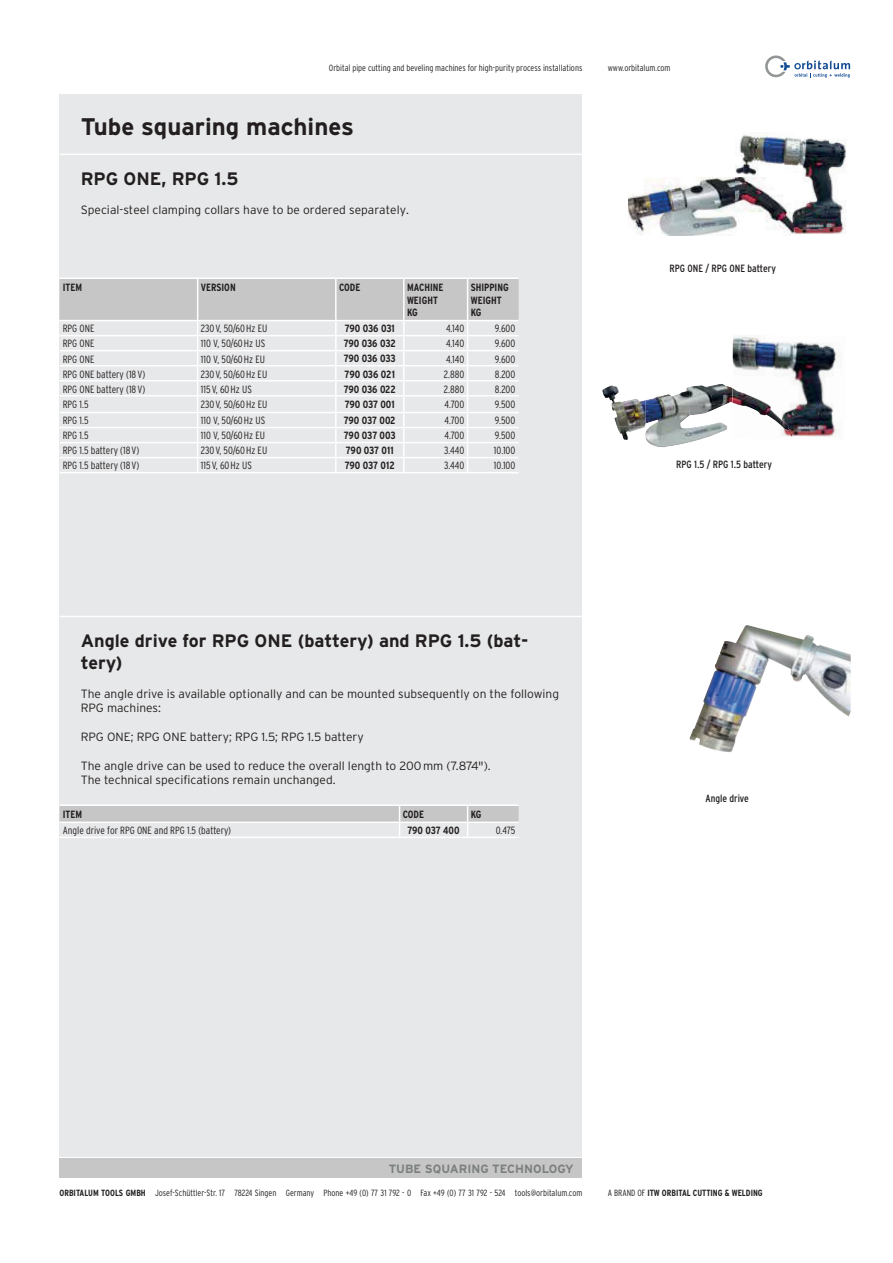
<style>
.page{position:relative;width:893px;height:1263px;background:#fff}
.page>*{position:absolute;margin:0;border:0;box-sizing:border-box;transform-origin:0 0}
.t1{font:700 24px "Interstate";color:#231f20}
.t2{font:700 18px/21.6px "Interstate";color:#231f20}
.t3{font:300 12px/14.4px "Interstate";color:#231f20}
.t4{font:700 12px "Interstate";color:#7c7f80}
.t5{font:300 condensed 10.5px "Interstate";color:#231f20}
.t6{font:700 condensed 10.5px/12.6px "Interstate";color:#231f20}
.t7{font:condensed 10.5px "Interstate";color:#231f20}
.t8{font:700 condensed 10.5px "Interstate";letter-spacing:-.02em;color:#231f20}
.t9{font:300 condensed 9px "Interstate";color:#231f20}
.t10{font:700 condensed 9px "Interstate";color:#231f20}
.s1{font-weight:700}
.s2{font-weight:300}
</style>
<div class="page">
<svg style="left:765px;top:56px;width:85px;height:22px"></svg>
<div style="left:60px;top:94px;width:522px;height:1062px;background:#e7e8e9"></div>
<div style="left:60px;top:1158px;width:522px;height:20px;background:#c6c6c6"></div>
<hr style="left:60px;top:154px;width:522px;height:1px;background:#fff">
<hr style="left:60px;top:616px;width:522px;height:1px;background:#fff">
<svg style="left:60px;top:278px;width:459px;height:194px"></svg>
<hr style="left:404px;top:457px;width:115px;height:1px;background:#fff">
<hr style="left:59px;top:472px;width:345px;height:1px;background:#fff">
<hr style="left:404px;top:472px;width:115px;height:1px;background:#fff">
<hr style="left:60px;top:804px;width:408px;height:2px;background:#fff">
<hr style="left:468px;top:804px;width:51px;height:2px;background:#fff">
<svg style="left:60px;top:805px;width:459px;height:32px"></svg>
<hr style="left:60px;top:837px;width:459px;height:1px;background:#fff">
<img style="left:628px;top:177px;width:107px;height:59px">
<img style="left:735px;top:132px;width:112px;height:104px">
<img style="left:733px;top:403px;width:107px;height:34px">
<img style="left:753px;top:409px;width:39px;height:28px">
<img style="left:689px;top:625px;width:57px;height:116px">
<p class="t9" style="left:329px;top:65px;width:255px">Orbital pipe cutting and beveling machines for high-purity process installations</p>
<h1 class="t1" style="left:81px;top:117px;width:275px">Tube squaring machines</h1>
<h2 class="t2" style="left:81px;top:169px;width:159px">RPG ONE, RPG 1.5</h2>
<p class="t3" style="left:81px;top:203px;width:330px">Special-steel clamping collars have to be ordered separately.</p>
<p class="t6" style="left:63px;top:282px;width:21px">ITEM</p>
<p class="t6" style="left:201px;top:282px;width:36px">VERSION</p>
<p class="t6" style="left:339px;top:282px;width:23px">CODE</p>
<p class="t6" style="left:407px;top:282px;width:38px">MACHINE<br>WEIGHT<br>KG</p>
<p class="t6" style="left:471px;top:282px;width:39px">SHIPPING<br>WEIGHT<br>KG</p>
<p class="t5" style="left:63px;top:325px;width:33px">RPG ONE</p>
<p class="t5" style="left:201px;top:325px;width:68px">230 V, 50/60 Hz EU</p>
<p class="t6" style="left:345px;top:323px;width:52px">790 036 031</p>
<p class="t5" style="left:446px;top:325px;width:20px">4.140</p>
<p class="t5" style="left:495px;top:325px;width:22px">9.600</p>
<p class="t5" style="left:63px;top:340px;width:33px">RPG ONE</p>
<p class="t5" style="left:201px;top:340px;width:66px">110 V, 50/60 Hz US</p>
<p class="t8" style="left:344px;top:340px;width:54px">790 036 032</p>
<p class="t5" style="left:446px;top:340px;width:20px">4.140</p>
<p class="t5" style="left:495px;top:340px;width:22px">9.600</p>
<p class="t5" style="left:63px;top:355px;width:33px">RPG ONE</p>
<p class="t5" style="left:201px;top:355px;width:66px">110 V, 50/60 Hz EU</p>
<p class="t6" style="left:344px;top:353px;width:54px">790 036 033</p>
<p class="t5" style="left:446px;top:355px;width:20px">4.140</p>
<p class="t5" style="left:495px;top:355px;width:22px">9.600</p>
<p class="t5" style="left:63px;top:370px;width:84px">RPG ONE battery (18 V)</p>
<p class="t5" style="left:201px;top:370px;width:68px">230 V, 50/60 Hz EU</p>
<p class="t6" style="left:345px;top:368px;width:52px">790 036 021</p>
<p class="t5" style="left:444px;top:370px;width:22px">2.880</p>
<p class="t5" style="left:495px;top:370px;width:22px">8.200</p>
<p class="t5" style="left:63px;top:385px;width:84px">RPG ONE battery (18 V)</p>
<p class="t5" style="left:201px;top:385px;width:53px">115 V, 60 Hz US</p>
<p class="t8" style="left:344px;top:385px;width:54px">790 036 022</p>
<p class="t5" style="left:444px;top:385px;width:22px">2.880</p>
<p class="t5" style="left:495px;top:385px;width:22px">8.200</p>
<p class="t5" style="left:63px;top:400px;width:27px">RPG 1.5</p>
<p class="t5" style="left:201px;top:400px;width:68px">230 V, 50/60 Hz EU</p>
<p class="t6" style="left:345px;top:398px;width:52px">790 037 001</p>
<p class="t5" style="left:444px;top:400px;width:21px">4.700</p>
<p class="t5" style="left:495px;top:400px;width:22px">9.500</p>
<p class="t5" style="left:63px;top:417px;width:27px">RPG 1.5</p>
<p class="t5" style="left:201px;top:417px;width:66px">110 V, 50/60 Hz US</p>
<p class="t8" style="left:344px;top:417px;width:53px">790 037 002</p>
<p class="t5" style="left:444px;top:417px;width:21px">4.700</p>
<p class="t5" style="left:495px;top:417px;width:22px">9.500</p>
<p class="t5" style="left:63px;top:432px;width:27px">RPG 1.5</p>
<p class="t5" style="left:201px;top:432px;width:66px">110 V, 50/60 Hz EU</p>
<p class="t8" style="left:344px;top:432px;width:53px">790 037 003</p>
<p class="t5" style="left:444px;top:432px;width:21px">4.700</p>
<p class="t5" style="left:495px;top:432px;width:22px">9.500</p>
<p class="t5" style="left:63px;top:447px;width:78px">RPG 1.5 battery (18 V)</p>
<p class="t5" style="left:201px;top:447px;width:68px">230 V, 50/60 Hz EU</p>
<p class="t6" style="left:346px;top:445px;width:49px">790 037 011</p>
<p class="t5" style="left:444px;top:447px;width:22px">3.440</p>
<p class="t5" style="left:494px;top:447px;width:23px">10.100</p>
<p class="t5" style="left:63px;top:462px;width:78px">RPG 1.5 battery (18 V)</p>
<p class="t5" style="left:201px;top:462px;width:53px">115 V, 60 Hz US</p>
<p class="t6" style="left:345px;top:460px;width:51px">790 037 012</p>
<p class="t5" style="left:444px;top:462px;width:22px">3.440</p>
<p class="t5" style="left:494px;top:462px;width:23px">10.100</p>
<p class="t9" style="left:608px;top:65px;width:64px">www.orbitalum.com</p>
<p class="t7" style="left:669px;top:265px;width:108px">RPG ONE / RPG ONE battery</p>
<p class="t7" style="left:676px;top:460px;width:97px">RPG 1.5 / RPG 1.5 battery</p>
<h2 class="t2" style="left:81px;top:632px;width:449px">Angle drive for RPG ONE (battery) and RPG 1.5 (bat&shy;tery)</h2>
<p class="t3" style="left:81px;top:687px;width:480px">The angle drive is available optionally and can be mounted subsequently on the following<br>RPG machines:</p>
<p class="t3" style="left:81px;top:730px;width:285px">RPG ONE; RPG ONE battery; RPG 1.5; RPG 1.5 battery</p>
<p class="t3" style="left:81px;top:759px;width:412px">The angle drive can be used to reduce the overall length to 200 mm (7.874").<br>The technical specifications remain unchanged.</p>
<p class="t6" style="left:63px;top:809px;width:21px">ITEM</p>
<p class="t6" style="left:403px;top:809px;width:23px">CODE</p>
<p class="t6" style="left:471px;top:809px;width:12px">KG</p>
<p class="t5" style="left:63px;top:827px;width:170px">Angle drive for RPG ONE and RPG 1.5 (battery)</p>
<p class="t6" style="left:407px;top:825px;width:54px">790 037 400</p>
<p class="t5" style="left:496px;top:827px;width:21px">0.475</p>
<p class="t7" style="left:705px;top:794px;width:45px">Angle drive</p>
<p class="t4" style="left:389px;top:1164px;width:187px">TUBE SQUARING TECHNOLOGY</p>
<p class="t9" style="left:60px;top:1189px;width:524px"><span class="s1">ORBITALUM TOOLS GMBH</span> Josef-Schüttler-Str. 17 78224 Singen Germany Phone +49 (0) 77 31 792 - 0 Fax +49 (0) 77 31 792 - 524 tools@orbitalum.com</p>
<p class="t10" style="left:608px;top:1189px;width:156px"><span class="s2">A BRAND OF</span> ITW ORBITAL CUTTING &amp; WELDING</p>
</div>
